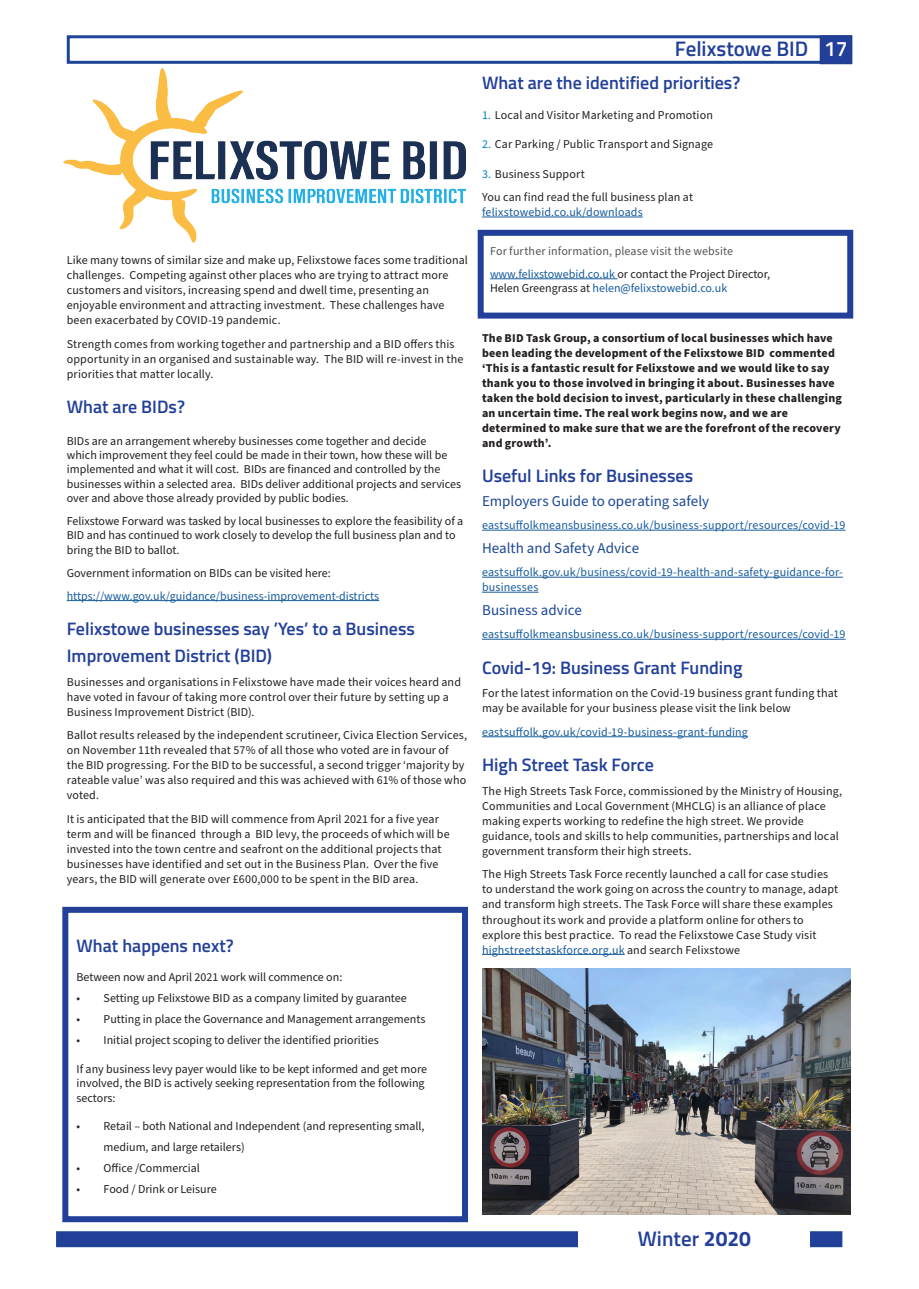
<style>
.page{position:relative;width:919px;height:1289px;background:#fff}
.page>*{position:absolute;margin:0;border:0;box-sizing:border-box;transform-origin:0 0}
.t1{font:600 21px "Titillium Web";color:#223f99}
._8_Content_gray_Sour{font:600 18px/27px "Titillium Web";color:#223f99}
._8_Content_gray_Sour-2{font:15px "Source Sans Pro";color:#1b4795}
._8_Content_gray_Sour-3{font:12px/15px "Source Sans Pro";letter-spacing:.005em;color:#231f20}
._8_Content_gray_Sour-4{font:12px/15px "Source Sans Pro";letter-spacing:.01em;color:#175d9e}
._8_Content_gray_Sour-5{font:700 12px/15px "Source Sans Pro";letter-spacing:.015em;color:#231f20}
._8_Content_gray_Sour-6{font:12px "Source Sans Pro";letter-spacing:.01em;color:#575657}
.s1{color:#1d4596}
.s2{color:#fff}
.s3{color:#0087c1}
.s4{color:#175d9e}
.s5{color:#231f20}
.s6{font-weight:700}
</style>
<div class="page">
<div style="left:56px;top:1231px;width:786px;height:16px;background:#223f99;border:2px solid #1d4596"></div>
<div style="left:67px;top:35px;width:785px;height:29px;border:3px solid #1d4596"></div>
<div style="left:820px;top:36px;width:31px;height:27px;background:#223f99"></div>
<div style="left:819px;top:35px;width:33px;height:29px;border:2px solid #253f8e"></div>
<div style="left:578px;top:1222px;width:232px;height:33px;background:#fff"></div>
<div style="left:62px;top:906px;width:406px;height:316px;border:6px solid #223f99"></div>
<img style="left:64px;top:69px;width:401px;height:174px">
<hr style="left:67px;top:600px;width:312px;height:1px;background:#175d9e">
<hr style="left:482px;top:217px;width:160px;height:1px;background:#175d9e">
<hr style="left:482px;top:530px;width:363px;height:1px;background:#175d9e">
<hr style="left:482px;top:577px;width:360px;height:1px;background:#175d9e">
<hr style="left:482px;top:592px;width:56px;height:1px;background:#175d9e">
<hr style="left:482px;top:639px;width:363px;height:1px;background:#175d9e">
<hr style="left:482px;top:736px;width:265px;height:1px;background:#175d9e">
<hr style="left:482px;top:954px;width:142px;height:1px;background:#175d9e">
<div style="left:477px;top:230px;width:376px;height:88px;border:6px solid #223f99"></div>
<hr style="left:490px;top:278px;width:127px;height:1px;background:#175d9e">
<img style="left:482px;top:968px;width:368px;height:246px">
<p class="_8_Content_gray_Sour-3" style="left:67px;top:253px;width:402px">Like many towns of similar size and make up, Felixstowe faces some traditional challenges. Competing against other places who are trying to attract more customers and visitors, increasing spend and dwell time, presenting an enjoyable environment and attracting investment. These challenges have been exacerbated by COVID-19 pandemic.</p>
<p class="_8_Content_gray_Sour-3" style="left:67px;top:336px;width:398px">Strength comes from working together and partnership and a BID offers this opportunity in an organised and sustainable way. The BID will re-invest in the priorities that matter locally.</p>
<p class="_8_Content_gray_Sour" style="left:67px;top:392px;width:120px">What are BIDs<span class="s1">?</span></p>
<p class="_8_Content_gray_Sour-3" style="left:67px;top:433px;width:396px;line-height:14.4px">BIDs are an arrangement whereby businesses come together and decide<br>which improvement they feel could be made in their town, how these will be implemented and what it will cost. BIDs are financed and controlled by the businesses within a selected area. BIDs deliver additional projects and services over and above those already provided by public bodies.</p>
<p class="_8_Content_gray_Sour-3" style="left:67px;top:514px;width:398px;line-height:14.4px">Felixstowe Forward was tasked by local businesses to explore the feasibility of a<br>BID and has continued to work closely to develop the full business plan and to bring the BID to ballot.</p>
<p class="_8_Content_gray_Sour-3" style="left:67px;top:565px;width:265px">Government information on BIDs can be visited here:</p>
<p class="_8_Content_gray_Sour-4" style="left:67px;top:588px;width:314px">https://www.gov.uk/guidance/business-improvement-districts</p>
<p class="_8_Content_gray_Sour" style="left:67px;top:614px;width:350px">Felixstowe businesses say ’Yes’ to a Business<br>Improvement District (BID)</p>
<p class="_8_Content_gray_Sour-3" style="left:67px;top:674px;width:396px">Businesses and organisations in Felixstowe have made their voices heard and have voted in favour of taking more control over their future by setting up a<br>Business Improvement District (BID).</p>
<p class="_8_Content_gray_Sour-3" style="left:67px;top:728px;width:402px">Ballot results released by the independent scrutineer, Civica Election Services, on November 11th revealed that 57% of all those who voted are in favour of the BID progressing. For the BID to be successful, a second trigger ‘majority by rateable value’ was also required and this was achieved with 61% of those who voted.</p>
<p class="_8_Content_gray_Sour-3" style="left:67px;top:811px;width:384px">It is anticipated that the BID will commence from April 2021 for a five year term and will be financed through a BID levy, the proceeds of which will be invested into the town centre and seafront on the additional projects that businesses have identified and set out in the Business Plan. Over the five years, the BID will generate over £600,000 to be spent in the BID area.</p>
<p class="_8_Content_gray_Sour" style="left:77px;top:931px;width:159px">What happens next?</p>
<p class="_8_Content_gray_Sour-3" style="left:77px;top:969px;width:267px">Between now and April 2021 work will commence on:</p>
<p class="_8_Content_gray_Sour-3" style="left:77px;top:990px;width:332px">• Setting up Felixstowe BID as a company limited by guarantee</p>
<p class="_8_Content_gray_Sour-3" style="left:77px;top:1011px;width:350px">• Putting in place the Governance and Management arrangements</p>
<p class="_8_Content_gray_Sour-3" style="left:77px;top:1032px;width:304px">• Initial project scoping to deliver the identified priorities</p>
<p class="_8_Content_gray_Sour-3" style="left:77px;top:1061px;width:352px;line-height:14.4px">If any business levy payer would like to be kept informed and get more involved, the BID is actively seeking representation from the following sectors:</p>
<p class="_8_Content_gray_Sour-3" style="left:104px;top:1116px;width:322px;line-height:21px;text-indent:-27px">• Retail – both National and Independent (and representing small, medium, and large retailers)</p>
<p class="_8_Content_gray_Sour-3" style="left:77px;top:1161px;width:125px">• Office /Commercial</p>
<p class="_8_Content_gray_Sour-3" style="left:77px;top:1182px;width:142px">• Food / Drink or Leisure</p>
<h1 class="t1" style="left:674px;top:33px;width:174px">Felixstowe BID <span class="s2">17</span></h1>
<p class="_8_Content_gray_Sour" style="left:482px;top:68px;width:260px">What are the identified priorities?</p>
<p class="_8_Content_gray_Sour-3" style="left:482px;top:107px;width:232px"><span class="s3">1.</span> Local and Visitor Marketing and Promotion</p>
<p class="_8_Content_gray_Sour-3" style="left:482px;top:137px;width:232px"><span class="s3">2.</span> Car Parking / Public Transport and Signage</p>
<p class="_8_Content_gray_Sour-3" style="left:482px;top:166px;width:104px"><span class="s3">3.</span> Business Support</p>
<p class="_8_Content_gray_Sour-3" style="left:482px;top:190px;width:212px">You can find read the full business plan at</p>
<p class="_8_Content_gray_Sour-4" style="left:482px;top:205px;width:162px">felixstowebid.co.uk/downloads</p>
<p class="_8_Content_gray_Sour-6" style="left:490px;top:243px;width:245px">For further information, please visit the website</p>
<p class="_8_Content_gray_Sour-3" style="left:490px;top:267px;width:282px"><span class="s4">www.felixstowebid.co.uk</span> or contact the Project Director,</p>
<p class="_8_Content_gray_Sour-4" style="left:490px;top:281px;width:239px"><span class="s5">Helen Greengrass at</span> helen@felixstowebid.co.uk</p>
<p class="_8_Content_gray_Sour-5" style="left:482px;top:330px;width:361px">The BID Task Group, a consortium of local businesses which have been leading the development of the Felixstowe BID commented ‘This is a fantastic result for Felixstowe and we would like to say thank you to those involved in bringing it about. Businesses have taken the bold decision to invest, particularly in these challenging an uncertain time. The real work begins now, and we are determined to make sure that we are the forefront of the recovery and growth’.</p>
<p class="_8_Content_gray_Sour" style="left:482px;top:461px;width:212px">Useful Links for Businesses</p>
<p class="_8_Content_gray_Sour-2" style="left:482px;top:490px;width:229px">Employers Guide to operating safely</p>
<p class="_8_Content_gray_Sour-4" style="left:482px;top:518px;width:365px">eastsuffolkmeansbusiness.co.uk/business-support/resources/covid-19</p>
<p class="_8_Content_gray_Sour-2" style="left:482px;top:537px;width:158px">Health and Safety Advice</p>
<p class="_8_Content_gray_Sour-4" style="left:482px;top:565px;width:362px">eastsuffolk.gov.uk/business/covid-19-health-and-safety-guidance-for&shy;businesses</p>
<p class="_8_Content_gray_Sour-2" style="left:482px;top:600px;width:101px">Business advice</p>
<p class="_8_Content_gray_Sour-4" style="left:482px;top:627px;width:365px">eastsuffolkmeansbusiness.co.uk/business-support/resources/covid-19</p>
<p class="_8_Content_gray_Sour" style="left:482px;top:653px;width:262px">Covid-19: Business Grant Funding</p>
<p class="_8_Content_gray_Sour-3" style="left:482px;top:686px;width:357px">For the latest information on the Covid-19 business grant funding that may be available for your business please visit the link below</p>
<p class="_8_Content_gray_Sour-4" style="left:482px;top:724px;width:267px">eastsuffolk.gov.uk/covid-19-business-grant-funding</p>
<p class="_8_Content_gray_Sour" style="left:482px;top:750px;width:173px">High Street Task Force</p>
<p class="_8_Content_gray_Sour-3" style="left:482px;top:783px;width:361px">The High Streets Task Force, commissioned by the Ministry of Housing, Communities and Local Government (MHCLG) is an alliance of place making experts working to redefine the high street. We provide guidance, tools and skills to help communities, partnerships and local government transform their high streets.</p>
<p class="_8_Content_gray_Sour-3" style="left:482px;top:867px;width:357px">The High Streets Task Force recently launched a call for case studies to understand the work going on across the country to manage, adapt and transform high streets. The Task Force will share these examples throughout its work and provide a platform online for others to explore this best practice. To read the Felixstowe Case Study visit <span class="s4">highstreetstaskforce.org.uk</span> and search Felixstowe</p>
<h1 class="t1" style="left:637px;top:1223px;width:115px">Winter <span class="s6">2020</span></h1>
</div>
